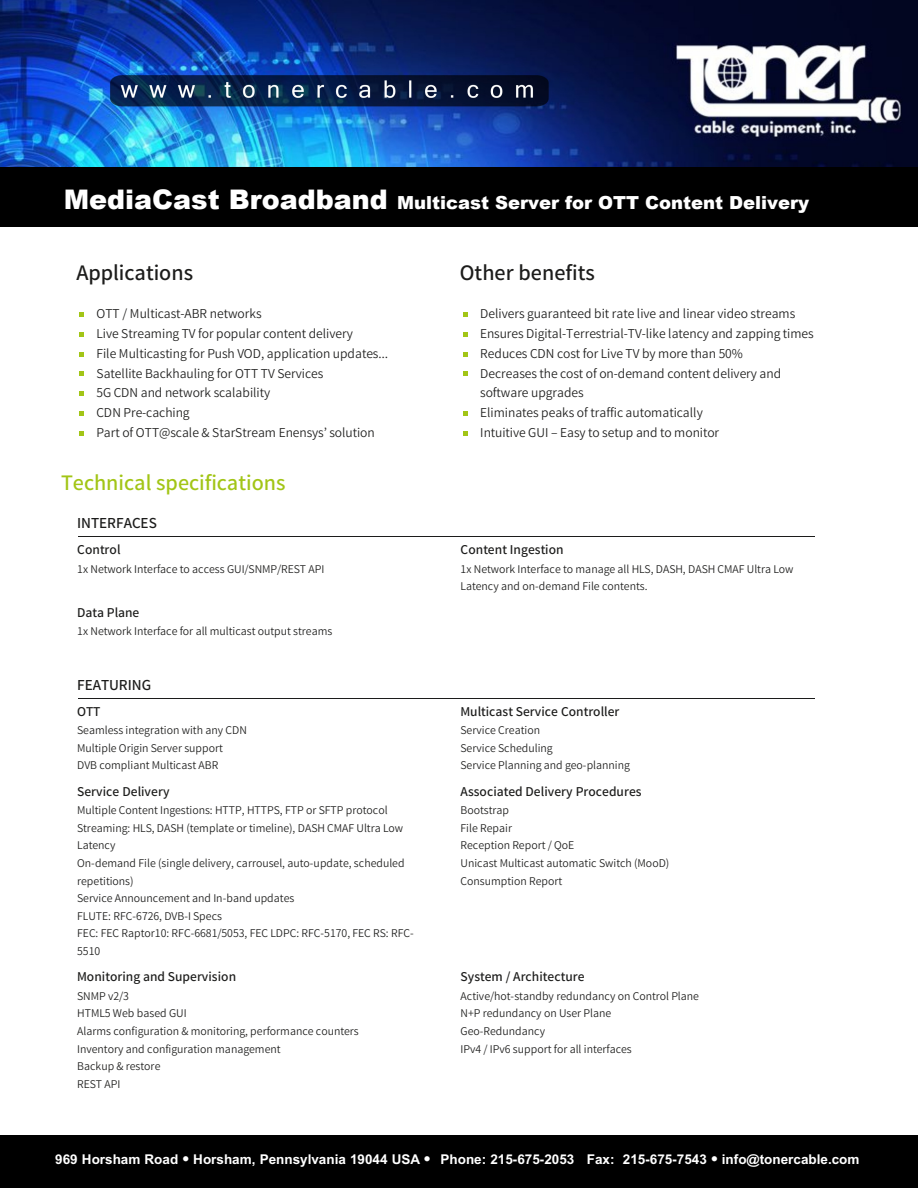
<style>
.page{position:relative;width:918px;height:1188px;background:#fff}
.page>*{position:absolute;margin:0;border:0;box-sizing:border-box;transform-origin:0 0}
.t1{font:600 22.2px "Varta";letter-spacing:.005em;color:#1c1c1b}
.t2{font:600 22.2px "Varta";color:#a2c516}
.t3{font:900 18px "Arial";color:#fff}
.t4{font:600 15.3px "Varta";color:#1c1c1b}
.t5{font:300 13.5px/19.8px "Varta";color:#1c1c1b}
.t6{font:600 13.5px "Varta";letter-spacing:.005em;color:#1c1c1b}
.t7{font:700 13.5px "Arial";color:#fff}
.t8{font:300 11.85px/17.5px "Varta";letter-spacing:.005em;color:#1c1c1b}
.s1{font-size:27px}
</style>
<div class="page">
<img style="left:0;top:0;width:918px;height:167px">
<div style="left:0;top:1135px;width:918px;height:53px;background:#000"></div>
<svg style="left:80px;top:312px;width:4px;height:5px"></svg>
<svg style="left:80px;top:332px;width:4px;height:5px"></svg>
<svg style="left:80px;top:352px;width:4px;height:5px"></svg>
<svg style="left:80px;top:372px;width:4px;height:4px"></svg>
<svg style="left:80px;top:391px;width:4px;height:5px"></svg>
<svg style="left:80px;top:411px;width:4px;height:5px"></svg>
<svg style="left:80px;top:431px;width:4px;height:5px"></svg>
<svg style="left:463px;top:312px;width:5px;height:5px"></svg>
<svg style="left:463px;top:332px;width:5px;height:5px"></svg>
<svg style="left:463px;top:352px;width:5px;height:5px"></svg>
<svg style="left:463px;top:372px;width:5px;height:4px"></svg>
<svg style="left:463px;top:411px;width:5px;height:5px"></svg>
<svg style="left:463px;top:431px;width:5px;height:5px"></svg>
<hr style="left:78px;top:537px;width:736px;height:1px;background:#1c1c1b">
<hr style="left:78px;top:698px;width:736px;height:1px;background:#1c1c1b">
<div style="left:0;top:167px;width:918px;height:60px;background:#000"></div>
<h2 class="t3" style="left:64px;top:190px;width:747px"><span class="s1">MediaCast Broadband</span> Multicast Server for OTT Content Delivery</h2>
<h1 class="t1" style="left:76px;top:259px;width:118px">Applications</h1>
<h1 class="t1" style="left:460px;top:259px;width:136px">Other benefits</h1>
<p class="t5" style="left:97px;top:303px;width:293px">OTT / Multicast-ABR networks<br>Live Streaming TV for popular content delivery<br>File Multicasting for Push VOD, application updates… Satellite Backhauling for OTT TV Services<br>5G CDN and network scalability<br>CDN Pre-caching<br>Part of OTT@scale &amp; StarStream Enensys’ solution</p>
<p class="t5" style="left:480px;top:303px;width:335px">Delivers guaranteed bit rate live and linear video streams Ensures Digital-Terrestrial-TV-like latency and zapping times Reduces CDN cost for Live TV by more than 50%<br>Decreases the cost of on-demand content delivery and software upgrades<br>Eliminates peaks of traffic automatically<br>Intuitive GUI – Easy to setup and to monitor</p>
<h1 class="t2" style="left:61px;top:469px;width:226px">Technical specifications</h1>
<p class="t4" style="left:77px;top:514px;width:81px">INTERFACES</p>
<p class="t6" style="left:77px;top:542px;width:45px">Control</p>
<p class="t8" style="left:77px;top:560px;width:249px">1x Network Interface to access GUI/SNMP/REST API</p>
<p class="t6" style="left:77px;top:604px;width:64px">Data Plane</p>
<p class="t8" style="left:77px;top:622px;width:257px">1x Network Interface for all multicast output streams</p>
<p class="t4" style="left:77px;top:676px;width:75px">FEATURING</p>
<p class="t6" style="left:77px;top:703px;width:25px">OTT</p>
<p class="t8" style="left:77px;top:721px;width:171px">Seamless integration with any CDN<br>Multiple Origin Server support<br>DVB compliant Multicast ABR</p>
<p class="t6" style="left:77px;top:783px;width:94px">Service Delivery</p>
<p class="t8" style="left:77px;top:801px;width:338px">Multiple Content Ingestions: HTTP, HTTPS, FTP or SFTP protocol Streaming: HLS, DASH (template or timeline), DASH CMAF Ultra Low Latency<br>On-demand File (single delivery, carrousel, auto-update, scheduled repetitions)<br>Service Announcement and In-band updates<br>FLUTE: RFC-6726, DVB-I Specs<br>FEC: FEC Raptor10: RFC-6681/5053, FEC LDPC: RFC-5170, FEC RS: RFC-5510</p>
<p class="t6" style="left:77px;top:969px;width:160px">Monitoring and Supervision</p>
<p class="t8" style="left:77px;top:987px;width:283px">SNMP v2/3<br>HTML5 Web based GUI<br>Alarms configuration &amp; monitoring, performance counters<br>Inventory and configuration management<br>Backup &amp; restore<br>REST API</p>
<p class="t6" style="left:461px;top:542px;width:105px">Content Ingestion</p>
<p class="t8" style="left:461px;top:560px;width:334px">1x Network Interface to manage all HLS, DASH, DASH CMAF Ultra Low<br>Latency and on-demand File contents.</p>
<p class="t6" style="left:461px;top:703px;width:160px">Multicast Service Controller</p>
<p class="t8" style="left:461px;top:721px;width:171px">Service Creation<br>Service Scheduling<br>Service Planning and geo-planning</p>
<p class="t6" style="left:461px;top:783px;width:183px">Associated Delivery Procedures</p>
<p class="t8" style="left:461px;top:801px;width:210px">Bootstrap<br>File Repair<br>Reception Report / QoE<br>Unicast Multicast automatic Switch (MooD)<br>Consumption Report</p>
<p class="t6" style="left:461px;top:969px;width:125px">System / Architecture</p>
<p class="t8" style="left:461px;top:987px;width:240px">Active/hot-standby redundancy on Control Plane N+P redundancy on User Plane<br>Geo-Redundancy<br>IPv4 / IPv6 support for all interfaces</p>
<p class="t7" style="left:55px;top:1154px;width:806px">969 Horsham Road ● Horsham, Pennsylvania 19044 USA ● Phone: 215-675-2053 Fax: 215-675-7543 ● info@tonercable.com</p>
</div>
